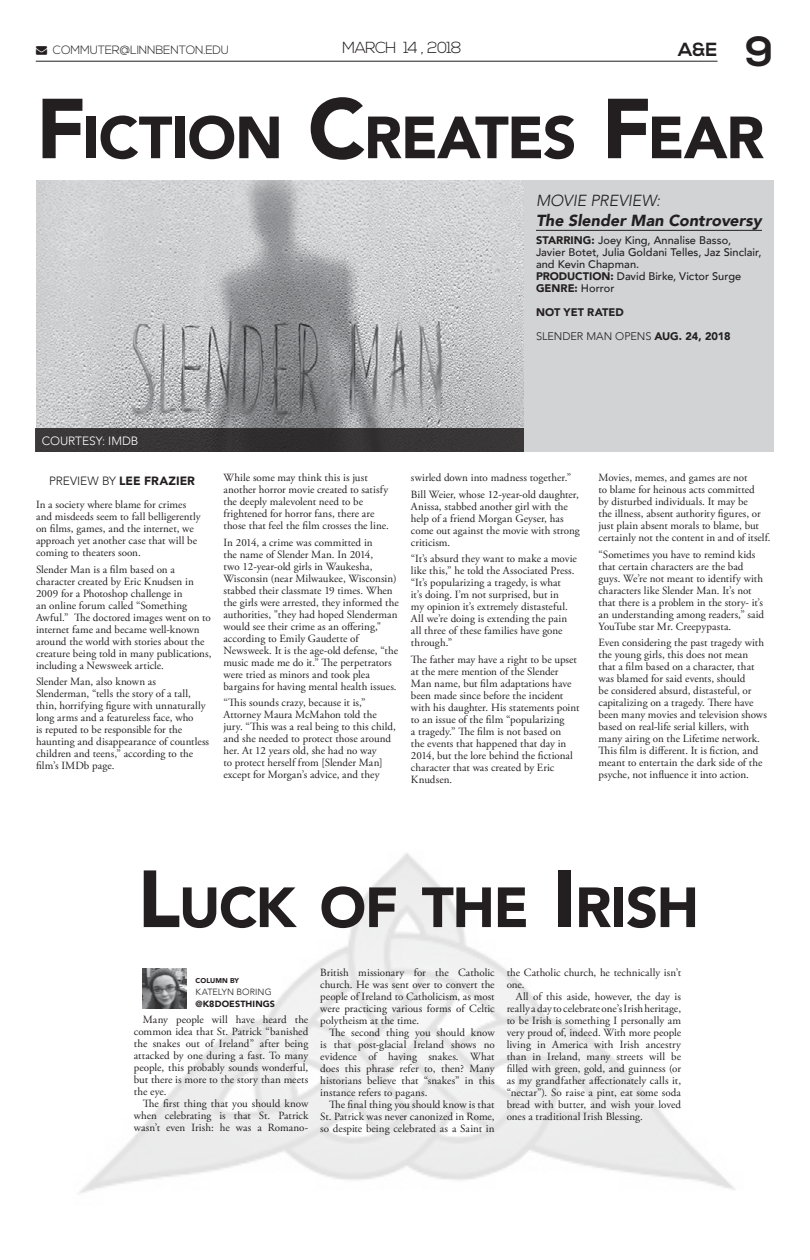
<style>
.page{position:relative;width:810px;height:1260px;background:#fff}
.page>*{position:absolute;margin:0;border:0;box-sizing:border-box;transform-origin:0 0}
.t1{font:900 58.8px "Avenir";letter-spacing:-.02em;color:#231f20}
.t2{font:900 56px "Avenir";color:#231f20}
.t3{font:700 19px "Nexa";color:#231f20}
.t4{font:italic 900 16px "Avenir";color:#231f20}
.t5{font:italic 300 16px "Avenir";letter-spacing:-.005em;color:#231f20}
.t6{font:300 16px "Nexa";letter-spacing:-.045em;color:#231f20}
.t7{font:300 12px "Nexa";letter-spacing:-.02em;color:#231f20}
.t8{font:900 12px "Avenir";color:#231f20}
.t9{font:300 12px "Avenir";color:#fff}
.t10{font:11px/12px "Adobe Garamond Pro";letter-spacing:.005em;color:#231f20}
.t11{font:500 11px/12px "Avenir";letter-spacing:.005em;color:#231f20}
.t12{font:900 11px/24px "Avenir";color:#231f20}
.t13{font:300 9px "Avenir";letter-spacing:.005em;color:#231f20}
.t14{font:900 9px "Avenir";letter-spacing:.01em;color:#231f20}
.t15{font:900 7px "Avenir";letter-spacing:.01em;color:#231f20}
.s1{font-size:42px}
.s2{font-size:84px}
.s3{font-weight:900}
.s4{font-weight:300}
.s5{font-size:80px}
</style>
<div class="page">
<hr style="left:36px;top:61px;width:681px;height:1px;background:#231f20">
<img style="left:36px;top:180px;width:488px;height:248px">
<div style="left:35px;top:428px;width:738px;height:24px;background:#383536"></div>
<div style="left:524px;top:180px;width:250px;height:272px;background:#d1d3d4"></div>
<hr style="left:536px;top:230px;width:226px;height:1px;background:#231f20">
<img style="left:78px;top:853px;width:657px;height:341px">
<img style="left:143px;top:969px;width:44px;height:40px">
<p class="t7" style="left:36px;top:43px;width:195px">→ COMMUTER@LINNBENTON.EDU</p>
<h3 class="t6" style="left:342px;top:39px;width:121px">MARCH 14 , 2018</h3>
<h3 class="t3" style="left:678px;top:39px;width:97px">A&amp;E <span class="s1">9</span></h3>
<h1 class="t1" style="left:36px;top:87px;width:725px"><span class="s2">F</span>ICTION <span class="s2">C</span>REATES <span class="s2">F</span>EAR</h1>
<h3 class="t5" style="left:536px;top:191px;width:126px">MOVIE PREVIEW:</h3>
<h3 class="t4" style="left:536px;top:207px;width:227px">The Slender Man Controversy</h3>
<p class="t11" style="left:536px;top:234px;width:227px"><span class="s3">STARRING:</span> Joey King, Annalise Basso,<br>Javier Botet, Julia Goldani Telles, Jaz Sinclair, and Kevin Chapman.<br><span class="s3">PRODUCTION:</span> David Birke, Victor Surge<br><span class="s3">GENRE:</span> Horror</p>
<p class="t12" style="left:536px;top:300px;width:196px">NOT YET RATED<br><span class="s4">SLENDER MAN OPENS</span> AUG. 24, 2018</p>
<p class="t9" style="left:42px;top:434px;width:98px">COURTESY: IMDB</p>
<p class="t8" style="left:49px;top:471px;width:147px"><span class="s4">PREVIEW BY</span> LEE FRAZIER</p>
<p class="t10" style="left:36px;top:499px;width:166px">In a society where blame for crimes and misdeeds seem to fall belligerently on films, games, and the internet, we approach yet another case that will be coming to theaters soon.</p>
<p class="t10" style="left:36px;top:564px;width:177px">Slender Man is a film based on a character created by Eric Knudsen in 2009 for a Photoshop challenge in<br>an online forum called “Something Awful.” The doctored images went on to internet fame and became well-known around the world with stories about the creature being told in many publications, including a Newsweek article.</p>
<p class="t10" style="left:36px;top:676px;width:175px">Slender Man, also known as Slenderman, “tells the story of a tall, thin, horrifying figure with unnaturally long arms and a featureless face, who<br>is reputed to be responsible for the haunting and disappearance of countless children and teens,” according to the film’s IMDb page.</p>
<p class="t10" style="left:223px;top:472px;width:167px">While some may think this is just another horror movie created to satisfy the deeply malevolent need to be frightened for horror fans, there are those that feel the film crosses the line.</p>
<p class="t10" style="left:223px;top:537px;width:177px">In 2014, a crime was committed in<br>the name of Slender Man. In 2014,<br>two 12-year-old girls in Waukesha, Wisconsin (near Milwaukee, Wisconsin) stabbed their classmate 19 times. When the girls were arrested, they informed the authorities, "they had hoped Slenderman would see their crime as an offering," according to Emily Gaudette of Newsweek. It is the age-old defense, “the music made me do it.” The perpetrators were tried as minors and took plea bargains for having mental health issues.</p>
<p class="t10" style="left:223px;top:697px;width:174px">“This sounds crazy, because it is,” Attorney Maura McMahon told the jury. “This was a real being to this child, and she needed to protect those around her. At 12 years old, she had no way<br>to protect herself from [Slender Man] except for Morgan’s advice, and they</p>
<p class="t10" style="left:411px;top:470px;width:169px;line-height:16.5px">swirled down into madness together.”<br>Bill Weier, whose 12-year-old daughter,</p>
<p class="t10" style="left:411px;top:501px;width:170px">Anissa, stabbed another girl with the help of a friend Morgan Geyser, has come out against the movie with strong criticism.</p>
<p class="t10" style="left:411px;top:553px;width:167px">“It’s absurd they want to make a movie like this,” he told the Associated Press. “It’s popularizing a tragedy, is what<br>it’s doing. I’m not surprised, but in<br>my opinion it’s extremely distasteful.<br>All we’re doing is extending the pain all three of these families have gone through.”</p>
<p class="t10" style="left:411px;top:654px;width:170px">The father may have a right to be upset at the mere mention of the Slender Man name, but film adaptations have been made since before the incident with his daughter. His statements point to an issue of the film “popularizing<br>a tragedy.” The film is not based on<br>the events that happened that day in 2014, but the lore behind the fictional character that was created by Eric Knudsen.</p>
<p class="t10" style="left:598px;top:472px;width:174px">Movies, memes, and games are not<br>to blame for heinous acts committed<br>by disturbed individuals. It may be<br>the illness, absent authority figures, or just plain absent morals to blame, but certainly not the content in and of itself.</p>
<p class="t10" style="left:598px;top:549px;width:167px">“Sometimes you have to remind kids that certain characters are the bad guys. We’re not meant to identify with characters like Slender Man. It’s not that there is a problem in the story- it’s an understanding among readers,” said YouTube star Mr. Creepypasta.</p>
<p class="t10" style="left:598px;top:637px;width:170px">Even considering the past tragedy with the young girls, this does not mean that a film based on a character, that was blamed for said events, should<br>be considered absurd, distasteful, or capitalizing on a tragedy. There have been many movies and television shows based on real-life serial killers, with many airing on the Lifetime network.<br>This film is different. It is fiction, and meant to entertain the dark side of the psyche, not influence it into action.</p>
<h2 class="t2" style="left:137px;top:860px;width:468px"><span class="s5">L</span>UCK OF THE <span class="s5">I</span>RISH</h2>
<p class="t15" style="left:196px;top:975px;width:45px">COLUMN BY</p>
<p class="t13" style="left:196px;top:987px;width:78px">KATELYN BORING</p>
<p class="t14" style="left:196px;top:997px;width:81px">@K8DOESTHINGS</p>
<p class="t10" style="left:134px;top:1014px;width:176px;text-align:justify;text-indent:9px">Many people will have heard the common idea that St. Patrick “banished the snakes out of Ireland” after being attacked by one during a fast. To many people, this probably sounds wonderful, but there is more to the story than meets the eye.</p>
<p class="t10" style="left:134px;top:1098px;width:176px;text-align:justify;text-indent:9px">The first thing that you should know when celebrating is that St. Patrick wasn’t even Irish: he was a Romano-</p>
<p class="t10" style="left:320px;top:967px;width:176px;text-align:justify">British missionary for the Catholic church. He was sent over to convert the people of Ireland to Catholicism, as most were practicing various forms of Celtic polytheism at the time.</p>
<p class="t10" style="left:320px;top:1027px;width:176px;text-align:justify;text-indent:9px">The second thing you should know is that post-glacial Ireland shows no evidence of having snakes. What does this phrase refer to, then? Many historians believe that “snakes” in this instance refers to pagans.</p>
<p class="t10" style="left:320px;top:1099px;width:176px;text-align:justify;text-indent:9px">The final thing you should know is that St. Patrick was never canonized in Rome, so despite being celebrated as a Saint in</p>
<p class="t10" style="left:507px;top:967px;width:176px">the Catholic church, he technically isn’t one.</p>
<p class="t10" style="left:507px;top:991px;width:176px;text-align:justify;text-indent:9px">All of this aside, however, the day is really a day to celebrate one’s Irish heritage, to be Irish is something I personally am very proud of, indeed. With more people living in America with Irish ancestry than in Ireland, many streets will be filled with green, gold, and guinness (or as my grandfather affectionately calls it, “nectar”). So raise a pint, eat some soda bread with butter, and wish your loved ones a traditional Irish Blessing.</p>
</div>
